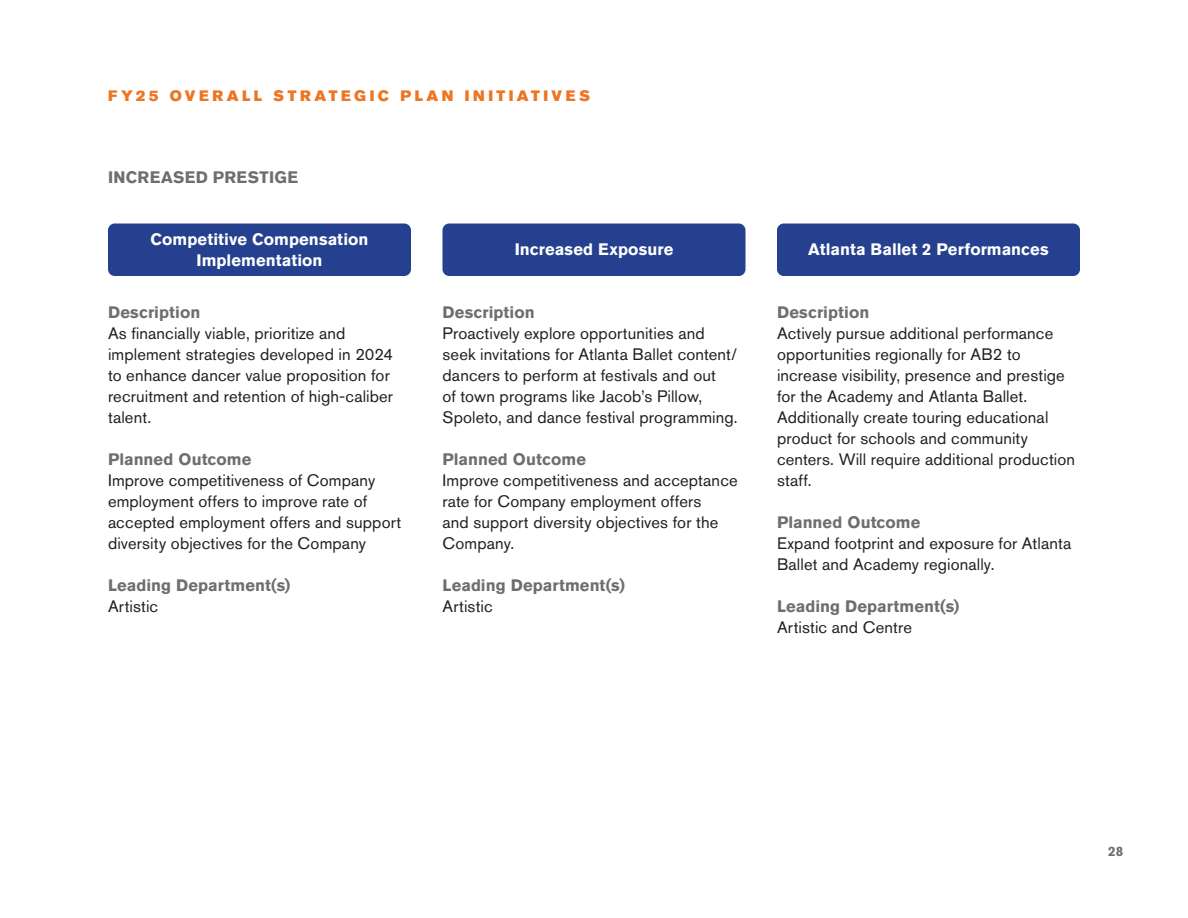
<style>
.page{position:relative;width:1188px;height:918px;background:#fff}
.page>*{position:absolute;margin:0;border:0;box-sizing:border-box;transform-origin:0 0}
.Body_Copy{font:16.5px/21px "Akzidenz Grotesk BE";letter-spacing:.01em;color:#231f20}
.Body_Copy-2{font:700 16.5px/21px "Akzidenz Grotesk BE";letter-spacing:.005em;color:#6d6e71}
.Body_Copy-3{font:700 16.5px/21px "Akzidenz Grotesk BE";letter-spacing:.005em;color:#fff;text-align:center}
.Subhead{font:700 16.5px "Akzidenz Grotesk BE";letter-spacing:.025em;color:#6d6e71}
.Small_Page_Header{font:15px "Akzidenz Grotesk BE Super";letter-spacing:.23em;color:#ec7624}
.t1{font:700 13.5px "Akzidenz Grotesk BE";color:#6d6e71}
.s1{font-weight:700;color:#6d6e71}
.s2{font-weight:400;color:#231f20}
</style>
<div class="page">
<div style="left:108px;top:224px;width:303px;height:52px;background:#25408f;border-radius:7px"></div>
<div style="left:442px;top:224px;width:304px;height:52px;background:#25408f;border-radius:7px"></div>
<div style="left:777px;top:224px;width:303px;height:52px;background:#25408f;border-radius:7px"></div>
<p class="Small_Page_Header" style="left:108px;top:87px;width:483px">FY25 OVERALL STRATEGIC PLAN INITIATIVES</p>
<p class="Subhead" style="left:108px;top:168px;width:191px">INCREASED PRESTIGE</p>
<p class="Body_Copy-3" style="left:150px;top:228px;width:220px">Competitive Compensation<br>Implementation</p>
<p class="Body_Copy-3" style="left:515px;top:239px;width:160px">Increased Exposure</p>
<p class="Body_Copy-3" style="left:808px;top:239px;width:242px">Atlanta Ballet 2 Performances</p>
<p class="Body_Copy" style="left:108px;top:302px;width:287px"><span class="s1">Description<br></span>As financially viable, prioritize and implement strategies developed in 2024 to enhance dancer value proposition for recruitment and retention of high-caliber talent.</p>
<p class="Body_Copy" style="left:108px;top:449px;width:295px"><span class="s1">Planned Outcome<br></span>Improve competitiveness of Company employment offers to improve rate of accepted employment offers and support diversity objectives for the Company</p>
<p class="Body_Copy-2" style="left:108px;top:575px;width:184px">Leading Department(s)<br><span class="s2">Artistic</span></p>
<p class="Body_Copy" style="left:442px;top:302px;width:297px"><span class="s1">Description<br></span>Proactively explore opportunities and seek invitations for Atlanta Ballet content/ dancers to perform at festivals and out<br>of town programs like Jacob’s Pillow, Spoleto, and dance festival programming.</p>
<p class="Body_Copy" style="left:442px;top:449px;width:297px"><span class="s1">Planned Outcome<br></span>Improve competitiveness and acceptance rate for Company employment offers<br>and support diversity objectives for the<br>Company.</p>
<p class="Body_Copy-2" style="left:442px;top:575px;width:184px">Leading Department(s)<br><span class="s2">Artistic</span></p>
<p class="Body_Copy" style="left:777px;top:302px;width:300px"><span class="s1">Description<br></span>Actively pursue additional performance opportunities regionally for AB2 to increase visibility, presence and prestige for the Academy and Atlanta Ballet.<br>Additionally create touring educational product for schools and community centers. Will require additional production staff.</p>
<p class="Body_Copy" style="left:777px;top:512px;width:296px"><span class="s1">Planned Outcome<br></span>Expand footprint and exposure for Atlanta<br>Ballet and Academy regionally.</p>
<p class="Body_Copy-2" style="left:777px;top:596px;width:184px">Leading Department(s)<br><span class="s2">Artistic and Centre</span></p>
<p class="t1" style="left:1108px;top:843px;width:17px">28</p>
</div>
